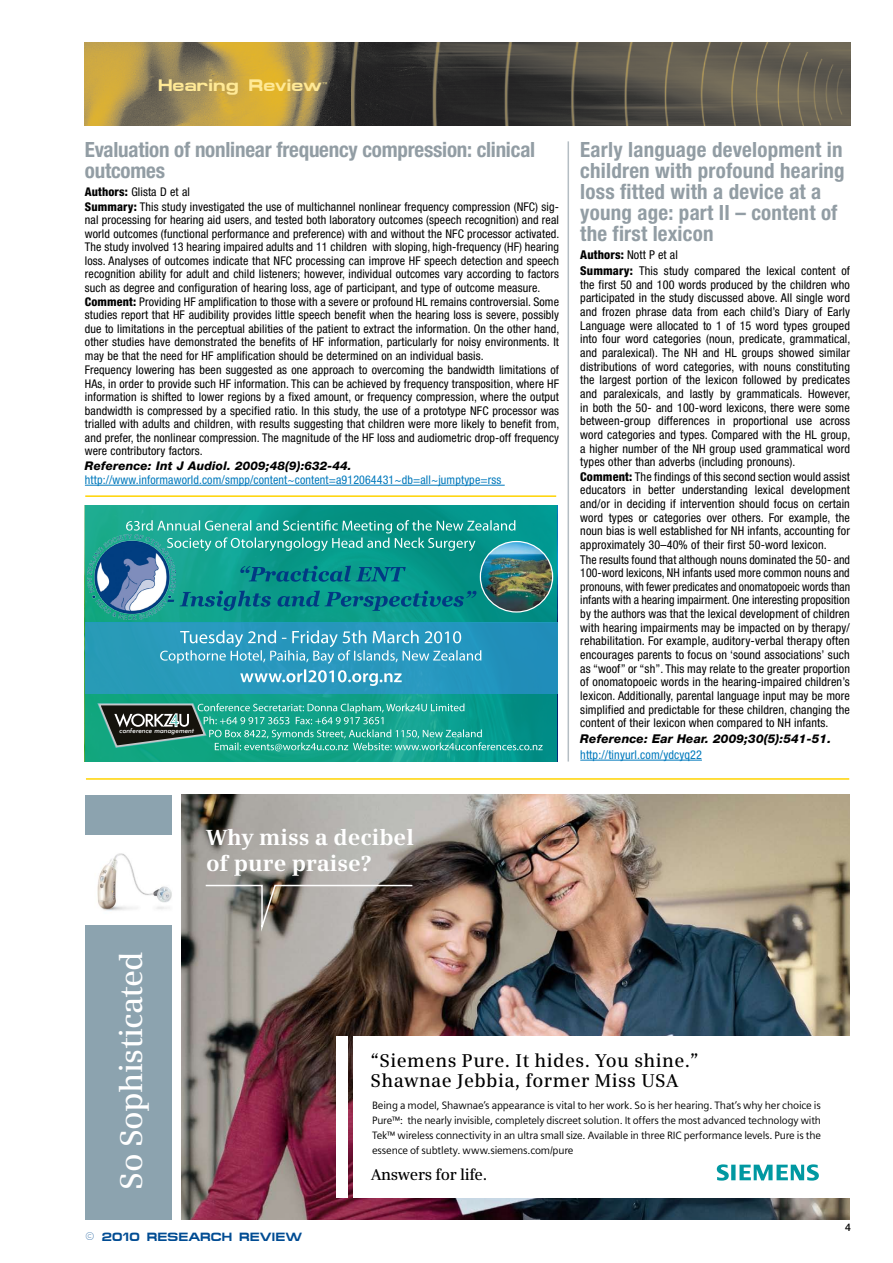
<style>
.page{position:relative;width:893px;height:1263px;background:#fff}
.page>*{position:absolute;margin:0;border:0;box-sizing:border-box;transform-origin:0 0}
.t1{font:600 31.5px "Siemens Serif";letter-spacing:-.02em;color:#fff}
.t2{font:700 21.9px/25.8px "Siemens Serif";color:#fff}
.t3{font:700 condensed 21px/21px "Helvetica Neue LT Pro";letter-spacing:.01em;color:#929da4}
.t4{font:700 condensed 21px/21px "Helvetica Neue LT Pro";letter-spacing:-.01em;color:#929da4}
.t5{font:600 18.6px/20px "Siemens Serif";letter-spacing:.02em;color:#000}
.t6{font:700 16.8px "Micro Extended";color:#ffe996}
.t7{font:600 15.6px "Siemens Serif";letter-spacing:-.02em;color:#000}
.t8{font:condensed 12.15px/13.6px "Helvetica Neue LT Pro";letter-spacing:.01em;color:#000}
.t9{font:italic 800 12.15px "Helvetica Neue LT Pro";letter-spacing:.01em;color:#000}
.t10{font:condensed 12.15px "Helvetica Neue LT Pro";letter-spacing:.01em;color:#0079bc}
.t11{font:condensed 12px/13.6px "Helvetica Neue LT Pro";letter-spacing:.01em;color:#000}
.t12{font:condensed 12px "Helvetica Neue LT Pro";letter-spacing:.01em;color:#0079bc}
.t13{font:italic 800 12px "Helvetica Neue LT Pro";letter-spacing:.01em;color:#000}
.t14{font:700 12px "Micro Extended";color:#004c93}
.t15{font:10.65px/15px "Siemens Sans";letter-spacing:-.015em;color:#000;text-align:justify}
.t16{font:500 10.5px "Helvetica Neue LT Pro";color:#000}
.t17{font:italic 500 6.45px "Futura BT";color:#fff}
.t18{font:6px "Times";color:#ffe996}
.s1{font-weight:800}
.s2{font-size:13.5px}
</style>
<div class="page">
<img style="left:85px;top:43px;width:766px;height:82px">
<img style="left:182px;top:795px;width:667px;height:424px">
<div style="left:86px;top:795px;width:86px;height:424px;background:#8ca3af"></div>
<div style="left:86px;top:835px;width:93px;height:90px;background:#fff"></div>
<img style="left:97px;top:853px;width:75px;height:58px">
<svg style="left:204px;top:884px;width:210px;height:52px;background:#837c76"></svg>
<div style="left:336px;top:1036px;width:12px;height:161px;background:#fff"></div>
<div style="left:353px;top:1036px;width:497px;height:161px;background:#fff"></div>
<svg style="left:717px;top:1164px;width:102px;height:16px"></svg>
<hr style="left:86px;top:778px;width:763px;height:2px;background:#ffd300">
<hr style="left:85px;top:495px;width:471px;height:2px;background:#ffd300">
<hr style="left:567px;top:141px;width:2px;height:620px;background:#b5bec4">
<hr style="left:580px;top:760px;width:122px;height:1px;background:#0079bc">
<div style="left:85px;top:506px;width:472px;height:117px;background:linear-gradient(to right,#1caa90,#009089)"></div>
<svg style="left:85px;top:694px;width:472px;height:67px;background:#0d9f86"></svg>
<div style="left:85px;top:623px;width:472px;height:71px;background:#2798ba"></div>
<svg style="left:160px;top:630px;width:321px;height:56px"></svg>
<svg style="left:175px;top:591px;width:301px;height:20px;background:#088389"></svg>
<svg style="left:240px;top:566px;width:166px;height:16px;background:#067b88"></svg>
<svg style="left:126px;top:520px;width:389px;height:31px;background:#35ab9f"></svg>
<img style="left:480px;top:541px;width:73px;height:71px">
<div style="left:480px;top:541px;width:73px;height:72px;border:1px solid #fff;border-radius:50%"></div>
<img style="left:87px;top:535px;width:88px;height:85px">
<svg style="left:97px;top:703px;width:446px;height:48px;background:#2f9a89"></svg>
<hr style="left:85px;top:485px;width:420px;height:1px;background:#0079bc">
<h3 class="t6" style="left:158px;top:75px;width:165px">Hearing Review</h3>
<p class="t18" style="left:322px;top:79px;width:7px">™</p>
<h3 class="t4" style="left:85px;top:139px;width:452px">Evaluation of nonlinear frequency compression: clinical outcomes</h3>
<p class="t11" style="left:85px;top:185px;width:476px"><span class="s1">Authors:</span> Glista D et al<br><span class="s1">Summary:</span> This study investigated the use of multichannel nonlinear frequency compression (NFC) sig&shy;nal processing for hearing aid users, and tested both laboratory outcomes (speech recognition) and real world outcomes (functional performance and preference) with and without the NFC processor activated.<br>The study involved 13 hearing impaired adults and 11 children with sloping, high-frequency (HF) hearing loss. Analyses of outcomes indicate that NFC processing can improve HF speech detection and speech recognition ability for adult and child listeners; however, individual outcomes vary according to factors such as degree and configuration of hearing loss, age of participant, and type of outcome measure.<br><span class="s1">Comment:</span> Providing HF amplification to those with a severe or profound HL remains controversial. Some studies report that HF audibility provides little speech benefit when the hearing loss is severe, possibly due to limitations in the perceptual abilities of the patient to extract the information. On the other hand, other studies have demonstrated the benefits of HF information, particularly for noisy environments. It may be that the need for HF amplification should be determined on an individual basis.<br>Frequency lowering has been suggested as one approach to overcoming the bandwidth limitations of HAs, in order to provide such HF information. This can be achieved by frequency transposition, where HF information is shifted to lower regions by a fixed amount, or frequency compression, where the output bandwidth is compressed by a specified ratio. In this study, the use of a prototype NFC processor was trialled with adults and children, with results suggesting that children were more likely to benefit from, and prefer, the nonlinear compression. The magnitude of the HF loss and audiometric drop-off frequency were contributory factors.</p>
<p class="t13" style="left:85px;top:458px;width:268px">Reference: Int J Audiol. 2009;48(9):632-44.</p>
<p class="t12" style="left:85px;top:473px;width:418px">http://www.informaworld.com/smpp/content~content=a912064431~db=all~jumptype=rss</p>
<p class="t17" style="left:120px;top:727px;width:76px">conference management</p>
<h3 class="t3" style="left:580px;top:139px;width:266px">Early language development in children with profound hearing loss fitted with a device at a young age: part II – content of the first lexicon</h3>
<p class="t8" style="left:580px;top:247px;width:271px;line-height:15.8px"><span class="s1">Authors:</span> Nott P et al<br><span class="s1">Summary:</span> This study compared the lexical content of</p>
<p class="t8" style="left:580px;top:278px;width:272px">the first 50 and 100 words produced by the children who participated in the study discussed above. All single word and frozen phrase data from each child’s Diary of Early Language were allocated to 1 of 15 word types grouped into four word categories (noun, predicate, grammatical, and paralexical). The NH and HL groups showed similar distributions of word categories, with nouns constituting the largest portion of the lexicon followed by predicates and paralexicals, and lastly by grammaticals. However, in both the 50- and 100-word lexicons, there were some between-group differences in proportional use across word categories and types. Compared with the HL group, a higher number of the NH group used grammatical word types other than adverbs (including pronouns).<br><span class="s1">Comment:</span> The findings of this second section would assist educators in better understanding lexical development and/or in deciding if intervention should focus on certain word types or categories over others. For example, the noun bias is well established for NH infants, accounting for approximately 30–40% of their first 50-word lexicon.<br>The results found that although nouns dominated the 50- and 100-word lexicons, NH infants used more common nouns and pronouns, with fewer predicates and onomatopoeic words than infants with a hearing impairment. One interesting proposition by the authors was that the lexical development of children with hearing impairments may be impacted on by therapy/ rehabilitation. For example, auditory-verbal therapy often encourages parents to focus on ‘sound associations’ such as “woof” or “sh”. This may relate to the greater proportion of onomatopoeic words in the hearing-impaired children’s lexicon. Additionally, parental language input may be more simplified and predictable for these children, changing the content of their lexicon when compared to NH infants.</p>
<p class="t9" style="left:580px;top:731px;width:252px">Reference: Ear Hear. 2009;30(5):541-51.</p>
<p class="t10" style="left:580px;top:747px;width:123px">http://tinyurl.com/ydcyq22</p>
<h2 class="t2" style="left:206px;top:825px;width:209px">Why miss a decibel of pure praise?</h2>
<h1 class="t1" style="left:114px;top:1189px;width:240px;rotate:-90deg">So Sophisticated</h1>
<p class="t14" style="left:85px;top:1230px;width:218px"><span class="s2">©</span> 2010 RESEARCH REVIEW</p>
<h3 class="t5" style="left:371px;top:1051px;width:330px">“Siemens Pure. It hides. You shine.”<br>Shawnae Jebbia, former Miss USA</h3>
<p class="t15" style="left:372px;top:1097px;width:450px">Being a model, Shawnae’s appearance is vital to her work. So is her hearing. That’s why her choice is Pure™: the nearly invisible, completely discreet solution. It offers the most advanced technology with Tek™ wireless connectivity in an ultra small size. Available in three RIC performance levels. Pure is the essence of subtlety. www.siemens.com/pure</p>
<p class="t7" style="left:371px;top:1166px;width:118px">Answers for life.</p>
<p class="t16" style="left:845px;top:1221px;width:7px">4</p>
</div>
